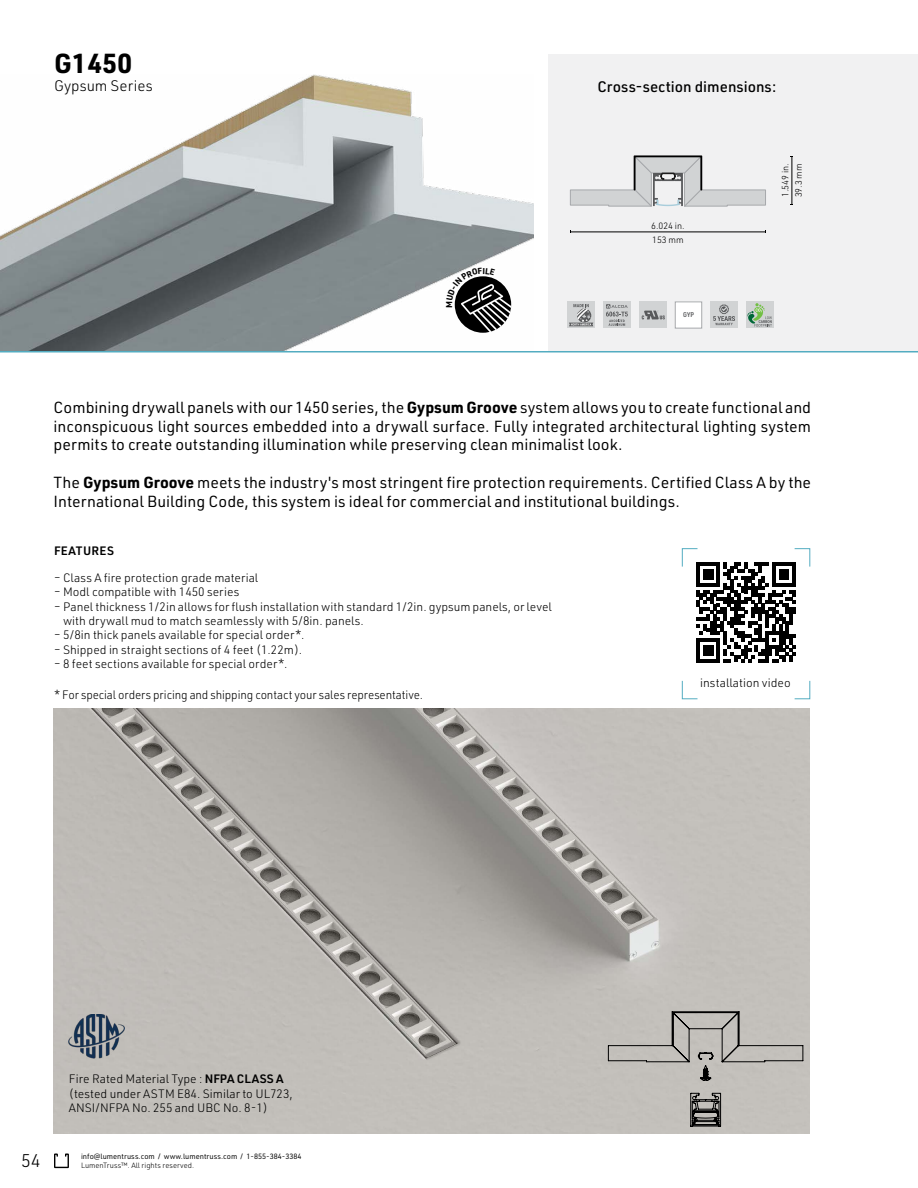
<style>
.page{position:relative;width:918px;height:1188px;background:#fff}
.page>*{position:absolute;margin:0;border:0;box-sizing:border-box;transform-origin:0 0}
.t1{font:700 27px "URWDIN";letter-spacing:.02em;color:#000}
.t2{font:300 18px "URWDIN";color:#000}
.t3{font:15.75px/18.9px "URWDIN";color:#000;text-align:justify}
.t4{font:500 15px "URWDIN";color:#000}
.t5{font:300 15px "URWDIN";color:#000}
.t6{font:300 12px/14.4px "URWDIN";color:#000}
.t7{font:300 12px "URWDIN";color:#000;scale:.96 1}
.t8{font:600 12px "URWDIN";letter-spacing:.025em;color:#000}
.t9{font:300 9px/13.5px "URWDIN";color:#000}
.t10{font:7.5px "URWDIN";color:#000}
.t11{font:300 7.5px "URWDIN";color:#000}
.t12{font:600 6.75px "URWDIN Semi Cond";color:#58595b}
.s1{font-weight:700}
.s2{font-weight:600}
</style>
<div class="page">
<svg style="left:54px;top:1153px;width:15px;height:15px"></svg>
<svg style="left:682px;top:680px;width:16px;height:19px"></svg>
<svg style="left:794px;top:680px;width:16px;height:19px"></svg>
<svg style="left:682px;top:548px;width:128px;height:114px"></svg>
<div style="left:549px;top:54px;width:369px;height:298px;background:#f1f1f2"></div>
<div style="left:710px;top:302px;width:28px;height:26px;background:#d1d3d4"></div>
<svg style="left:713px;top:304px;width:22px;height:21px"></svg>
<div style="left:603px;top:302px;width:28px;height:26px;background:#d1d3d4"></div>
<svg style="left:606px;top:304px;width:22px;height:22px"></svg>
<div style="left:746px;top:302px;width:27px;height:26px;background:#d1d3d4"></div>
<svg style="left:747px;top:303px;width:25px;height:24px"></svg>
<svg style="left:568px;top:302px;width:27px;height:26px"></svg>
<svg style="left:569px;top:304px;width:24px;height:22px"></svg>
<div style="left:675px;top:302px;width:27px;height:26px;background:#fff"></div>
<div style="left:675px;top:302px;width:27px;height:26px;border:1px solid #a7a9ac"></div>
<div style="left:639px;top:302px;width:28px;height:26px;background:#d1d3d4"></div>
<svg style="left:641px;top:311px;width:24px;height:8px"></svg>
<img style="left:54px;top:708px;width:756px;height:425px">
<hr style="left:0;top:351px;width:918px;height:1px;background:#53acc1">
<img style="left:0;top:75px;width:533px;height:276px">
<hr style="left:792px;top:156px;width:1px;height:49px;background:#000">
<hr style="left:571px;top:232px;width:194px;height:1px;background:#000">
<svg style="left:570px;top:155px;width:196px;height:52px"></svg>
<svg style="left:608px;top:1011px;width:195px;height:116px;background:#b4b1ad"></svg>
<img style="left:69px;top:1014px;width:55px;height:44px">
<svg style="left:446px;top:268px;width:65px;height:65px"></svg>
<h1 class="t1" style="left:54px;top:45px;width:80px">G1450</h1>
<p class="t5" style="left:54px;top:76px;width:100px">Gypsum Series</p>
<p class="t4" style="left:597px;top:76px;width:180px">Cross-section dimensions:</p>
<p class="t9" style="left:651px;top:219px;width:35px">6.024 in.<br>153 mm</p>
<p class="t12" style="left:683px;top:310px;width:12px">GYP</p>
<p class="t9" style="left:778px;top:197px;width:36px;rotate:-90deg">1.549 in.<br>39.3 mm</p>
<p class="t3" style="left:54px;top:397px;width:759px">Combining drywall panels with our 1450 series, the <span class="s1">Gypsum Groove</span> system allows you to create functional and inconspicuous light sources embedded into a drywall surface. Fully integrated architectural lighting system permits to create outstanding illumination while preserving clean minimalist look.</p>
<p class="t3" style="left:54px;top:473px;width:759px">The <span class="s1">Gypsum Groove</span> meets the industry's most stringent fire protection requirements. Certified Class A by the<br>International Building Code, this system is ideal for commercial and institutional buildings.</p>
<p class="t8" style="left:54px;top:543px;width:62px">FEATURES</p>
<p class="t6" style="left:54px;top:570px;width:206px">– Class A fire protection grade material</p>
<p class="t6" style="left:54px;top:584px;width:187px">– Modl compatible with 1450 series</p>
<p class="t6" style="left:63px;top:599px;width:491px;text-indent:-9px">– Panel thickness 1/2in allows for flush installation with standard 1/2in. gypsum panels, or level with drywall mud to match seamlessly with 5/8in. panels.</p>
<p class="t6" style="left:54px;top:628px;width:252px">– 5/8in thick panels available for special order*.</p>
<p class="t6" style="left:54px;top:642px;width:250px">– Shipped in straight sections of 4 feet (1.22m).</p>
<p class="t6" style="left:54px;top:656px;width:235px">– 8 feet sections available for special order*.</p>
<p class="t7" style="left:54px;top:687px;width:386px">* For special orders pricing and shipping contact your sales representative.</p>
<p class="t6" style="left:69px;top:1071px;width:225px">Fire Rated Material Type : <span class="s2">NFPA CLASS A </span>(tested under ASTM E84. Similar to UL723,<br>ANSI/NFPA No. 255 and UBC No. 8-1)</p>
<p class="t2" style="left:21px;top:1149px;width:21px">54</p>
<p class="t10" style="left:81px;top:1152px;width:222px">info@lumentruss.com / www.lumentruss.com / 1-855-384-3384</p>
<p class="t11" style="left:81px;top:1161px;width:115px">LumenTruss™. All rights reserved.</p>
<p class="t6" style="left:700px;top:675px;width:92px">installation video</p>
</div>
